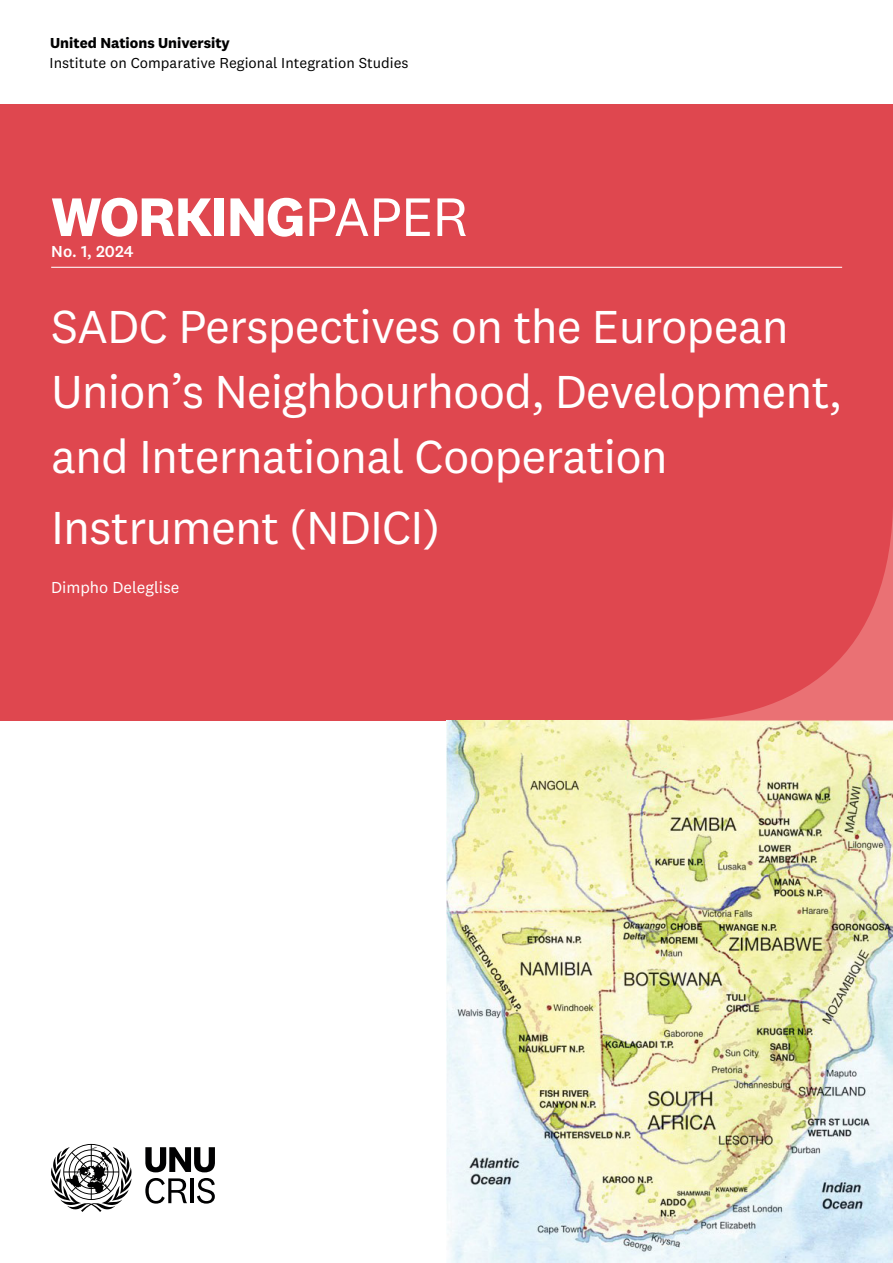
<style>
.page{position:relative;width:893px;height:1263px;background:#fff}
.page>*{position:absolute;margin:0;border:0;box-sizing:border-box;transform-origin:0 0}
.t1{font:700 56.25px "National 2";letter-spacing:-.02em;color:#fff}
.t2{font:48px/64.8px "National 2";letter-spacing:-.02em;color:#fff}
.Author{font:16.5px "National 2";color:#fff}
.t3{font:500 16.5px "National 2";letter-spacing:.01em;color:#fff}
.t4{font:15px "National 2";color:#000001}
.t5{font:700 15px "National 2";color:#000001}
.s1{font-weight:400}
</style>
<div class="page">
<svg style="left:51px;top:1144px;width:81px;height:68px"></svg>
<svg style="left:145px;top:1178px;width:42px;height:25px"></svg>
<hr style="left:191px;top:1178px;width:3px;height:25px;background:#000001">
<svg style="left:197px;top:1178px;width:18px;height:25px"></svg>
<svg style="left:145px;top:1147px;width:70px;height:25px"></svg>
<div style="left:0;top:104px;width:893px;height:616px;background:#df474f"></div>
<img style="left:447px;top:720px;width:446px;height:543px">
<svg style="left:694px;top:513px;width:199px;height:207px"></svg>
<hr style="left:51px;top:267px;width:791px;height:1px;background:#fff">
<p class="t5" style="left:50px;top:34px;width:181px">United Nations University</p>
<p class="t4" style="left:50px;top:53px;width:360px">Institute on Comparative Regional Integration Studies</p>
<p class="t1" style="left:51px;top:182px;width:419px">WORKING<span class="s1">PAPER</span></p>
<p class="t3" style="left:51px;top:241px;width:84px">No. 1, 2024</p>
<p class="t2" style="left:51px;top:294px;width:792px">SADC Perspectives on the European<br>Union’s Neighbourhood, Development, and International Cooperation</p>
<p class="t2" style="left:51px;top:495px;width:390px">Instrument (NDICI)</p>
<p class="Author" style="left:51px;top:577px;width:130px">Dimpho Deleglise</p>
</div>
